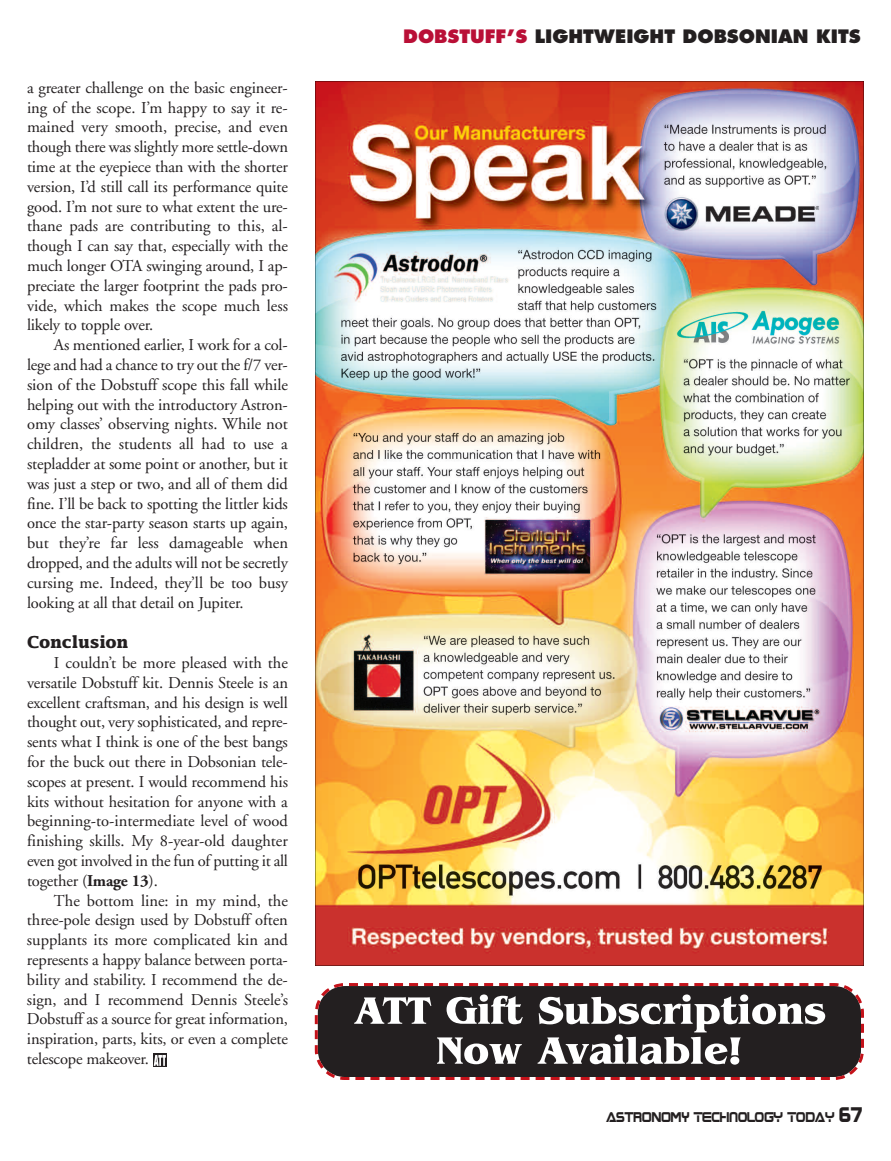
<style>
.page{position:relative;width:891px;height:1161px;background:#fff}
.page>*{position:absolute;margin:0;border:0;box-sizing:border-box;transform-origin:0 0}
.t1{font:800 18px "Futura";color:#231f20}
.t2{font:16.5px/19.8px "Adobe Garamond";letter-spacing:-.01em;color:#231f20;text-align:justify}
.t3{font:700 16.5px "Lucida";letter-spacing:-.01em;color:#231f20}
.t4{font:11.4px "Boom Box";color:#231f20;scale:.9 1}
.s1{font-weight:700}
.s2{color:#b90f36}
.s3{font-size:17.1px}
</style>
<div class="page">
<img style="left:315px;top:81px;width:549px;height:884px">
<div style="left:153px;top:1053px;width:14px;height:14px;background:#231f20"></div>
<svg style="left:154px;top:1055px;width:12px;height:11px"></svg>
<svg style="left:314px;top:983px;width:550px;height:97px;background:#4e3839"></svg>
<svg style="left:337px;top:1075px;width:15px;height:5px"></svg>
<svg style="left:354px;top:994px;width:471px;height:71px"></svg>
<p class="t2" style="left:27px;top:79px;width:263px">a greater challenge on the basic engineer&shy;ing of the scope. I’m happy to say it re&shy;mained very smooth, precise, and even though there was slightly more settle-down time at the eyepiece than with the shorter version, I’d still call its performance quite good. I’m not sure to what extent the ure&shy;thane pads are contributing to this, al&shy;though I can say that, especially with the much longer OTA swinging around, I ap&shy;preciate the larger footprint the pads pro&shy;vide, which makes the scope much less likely to topple over.</p>
<p class="t2" style="left:27px;top:337px;width:263px;text-indent:27px">As mentioned earlier, I work for a col&shy;lege and had a chance to try out the f/7 ver&shy;sion of the Dobstuff scope this fall while helping out with the introductory Astron&shy;omy classes’ observing nights. While not children, the students all had to use a stepladder at some point or another, but it was just a step or two, and all of them did fine. I’ll be back to spotting the littler kids once the star-party season starts up again, but they’re far less damageable when dropped, and the adults will not be secretly cursing me. Indeed, they’ll be too busy looking at all that detail on Jupiter.</p>
<p class="t3" style="left:27px;top:633px;width:103px">Conclusion</p>
<p class="t2" style="left:27px;top:654px;width:263px;text-indent:27px">I couldn’t be more pleased with the versatile Dobstuff kit. Dennis Steele is an excellent craftsman, and his design is well thought out, very sophisticated, and repre&shy;sents what I think is one of the best bangs for the buck out there in Dobsonian tele&shy;scopes at present. I would recommend his kits without hesitation for anyone with a beginning-to-intermediate level of wood finishing skills. My 8-year-old daughter even got involved in the fun of putting it all together (<span class="s1">Image 13</span>).</p>
<p class="t2" style="left:27px;top:892px;width:263px;text-indent:27px">The bottom line: in my mind, the three-pole design used by Dobstuff often supplants its more complicated kin and represents a happy balance between porta&shy;bility and stability. I recommend the de&shy;sign, and I recommend Dennis Steele’s Dobstuff as a source for great information, inspiration, parts, kits, or even a complete telescope makeover.</p>
<p class="t1" style="left:403px;top:28px;width:459px"><span class="s2">DOBSTUFF’S</span> LIGHTWEIGHT DOBSONIAN KITS</p>
<p class="t4" style="left:606px;top:1112px;width:286px">ASTRONOMY TECHNOLOGY TODAY <span class="s3">67</span></p>
</div>
